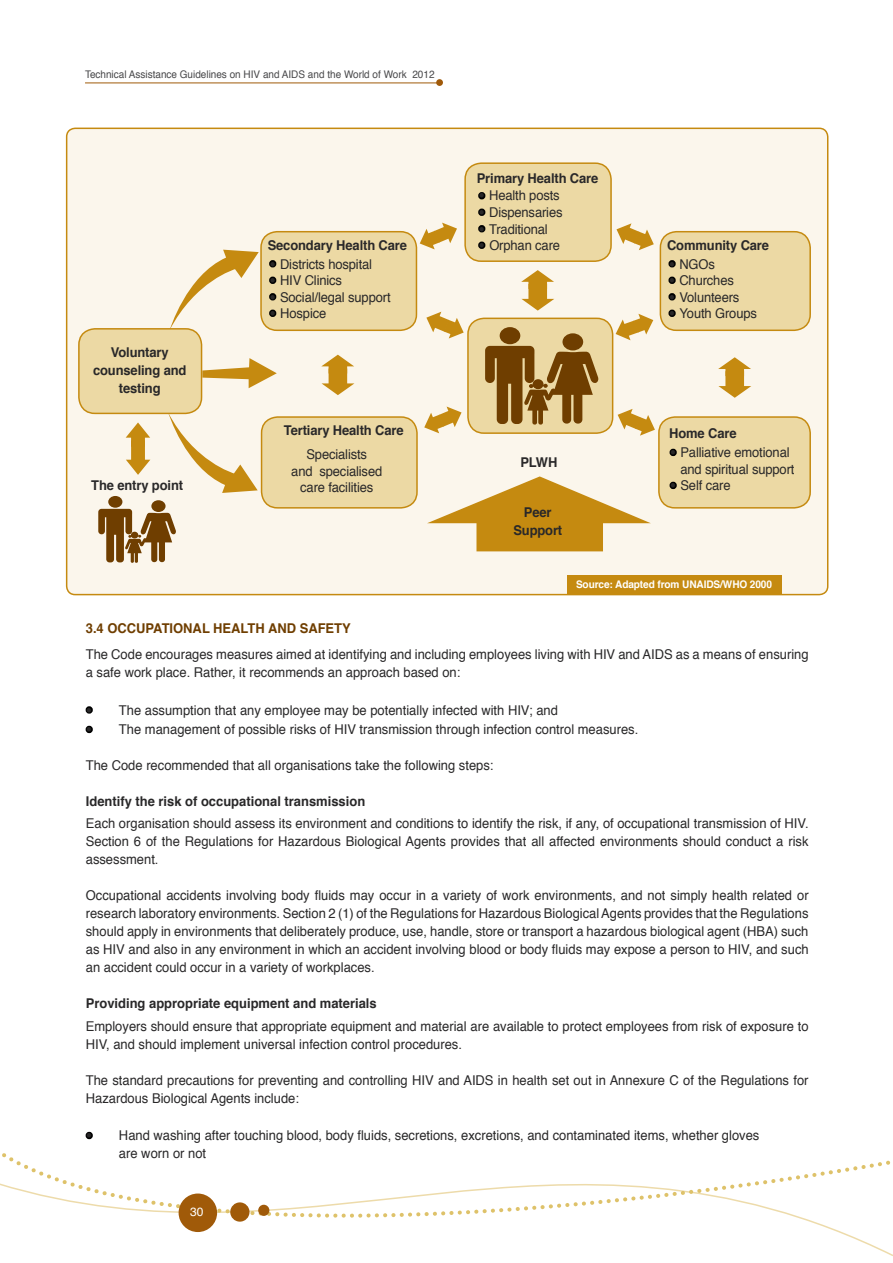
<style>
.page{position:relative;width:893px;height:1263px;background:#fff}
.page>*{position:absolute;margin:0;border:0;box-sizing:border-box;transform-origin:0 0}
.t1{font:13.5px/18px "Helvetica";color:#292829;scale:.96 1}
.t2{font:700 13.5px/18px "Helvetica";letter-spacing:-.01em;color:#292829;text-align:center;scale:.96 1}
.t3{font:700 13.5px "Helvetica";color:#6f3e00;scale:.96 1}
.t4{font:12px "Helvetica";color:#fff}
.t5{font:10.5px "Helvetica";color:#48484a;scale:.95 1}
.t6{font:700 10.5px "Helvetica";letter-spacing:-.01em;color:#fff;scale:.96 1}
.s1{font-family:"Arial";font-weight:900}
</style>
<div class="page">
<svg style="left:0;top:1153px;width:893px;height:103px"></svg>
<div style="left:230px;top:1202px;width:19px;height:20px;background:#a05a09;border-radius:50%"></div>
<div style="left:258px;top:1205px;width:11px;height:11px;background:#a05a09;border-radius:50%"></div>
<hr style="left:85px;top:83px;width:353px;height:1px;background:#a05a09">
<div style="left:436px;top:79px;width:7px;height:7px;background:#a05a09;border-radius:50%"></div>
<div style="left:179px;top:1193px;width:38px;height:39px;background:#a05a09;border-radius:50%"></div>
<div style="left:67px;top:128px;width:761px;height:467px;background:#fbf6ec;border-radius:9px"></div>
<div style="left:567px;top:575px;width:215px;height:20px;background:#c58a10"></div>
<div style="left:66px;top:128px;width:762px;height:467px;border:2px solid #c58a10;border-radius:9px"></div>
<svg style="left:85px;top:706px;width:8px;height:8px"></svg>
<svg style="left:85px;top:725px;width:8px;height:9px"></svg>
<svg style="left:85px;top:1131px;width:8px;height:9px"></svg>
<div style="left:261px;top:232px;width:155px;height:98px;background:#ecd9a4;border-radius:16px"></div>
<div style="left:260px;top:231px;width:157px;height:100px;border:2px solid #c58a10;border-radius:16px"></div>
<div style="left:660px;top:232px;width:150px;height:98px;background:#ecd9a4;border-radius:16px"></div>
<div style="left:660px;top:231px;width:151px;height:100px;border:2px solid #c58a10;border-radius:16px"></div>
<div style="left:468px;top:318px;width:145px;height:115px;background:#ecd9a4;border-radius:16px"></div>
<div style="left:467px;top:318px;width:146px;height:116px;border:2px solid #c58a10;border-radius:16px"></div>
<div style="left:465px;top:163px;width:146px;height:98px;background:#ecd9a4;border-radius:16px"></div>
<div style="left:464px;top:162px;width:148px;height:100px;border:2px solid #c58a10;border-radius:16px"></div>
<div style="left:262px;top:417px;width:155px;height:91px;background:#ecd9a4;border-radius:16px"></div>
<div style="left:261px;top:416px;width:157px;height:93px;border:2px solid #c58a10;border-radius:16px"></div>
<div style="left:659px;top:417px;width:151px;height:91px;background:#ecd9a4;border-radius:16px"></div>
<div style="left:658px;top:416px;width:153px;height:93px;border:2px solid #c58a10;border-radius:16px"></div>
<div style="left:500px;top:327px;width:20px;height:17px;background:#6f3e00;border-radius:50%"></div>
<div style="left:562px;top:333px;width:21px;height:17px;background:#6f3e00;border-radius:50%"></div>
<svg style="left:485px;top:346px;width:114px;height:79px"></svg>
<div style="left:108px;top:496px;width:14px;height:12px;background:#6f3e00;border-radius:50%"></div>
<div style="left:151px;top:500px;width:15px;height:12px;background:#6f3e00;border-radius:50%"></div>
<svg style="left:98px;top:509px;width:78px;height:54px"></svg>
<svg style="left:170px;top:250px;width:89px;height:80px"></svg>
<svg style="left:168px;top:412px;width:90px;height:81px"></svg>
<svg style="left:202px;top:358px;width:75px;height:30px"></svg>
<svg style="left:427px;top:476px;width:224px;height:75px"></svg>
<svg style="left:718px;top:357px;width:33px;height:41px"></svg>
<svg style="left:321px;top:355px;width:33px;height:40px"></svg>
<svg style="left:126px;top:422px;width:24px;height:53px"></svg>
<svg style="left:521px;top:270px;width:33px;height:41px"></svg>
<svg style="left:618px;top:409px;width:37px;height:27px"></svg>
<svg style="left:616px;top:223px;width:38px;height:27px"></svg>
<svg style="left:426px;top:312px;width:38px;height:26px"></svg>
<svg style="left:616px;top:314px;width:37px;height:26px"></svg>
<svg style="left:424px;top:406px;width:38px;height:27px"></svg>
<svg style="left:420px;top:223px;width:37px;height:26px"></svg>
<svg style="left:269px;top:260px;width:8px;height:57px"></svg>
<svg style="left:668px;top:260px;width:8px;height:57px"></svg>
<svg style="left:478px;top:192px;width:8px;height:57px"></svg>
<svg style="left:669px;top:448px;width:8px;height:9px"></svg>
<svg style="left:669px;top:481px;width:8px;height:9px"></svg>
<div style="left:79px;top:329px;width:123px;height:84px;background:#ecd9a4;border-radius:16px"></div>
<div style="left:78px;top:328px;width:124px;height:86px;border:2px solid #c58a10;border-radius:16px"></div>
<p class="t5" style="left:85px;top:66px;width:369px">Technical Assistance Guidelines on HIV and AIDS and the World of Work 2012</p>
<p class="t2" style="left:477px;top:169px;width:128px">Primary Health Care</p>
<p class="t1" style="left:479px;top:187px;width:86px"><span class="s1">•</span> Health posts</p>
<p class="t1" style="left:479px;top:204px;width:89px"><span class="s1">•</span> Dispensaries</p>
<p class="t1" style="left:479px;top:220px;width:74px"><span class="s1">•</span> Traditional</p>
<p class="t1" style="left:479px;top:237px;width:86px"><span class="s1">•</span> Orphan care</p>
<p class="t2" style="left:268px;top:236px;width:147px">Secondary Health Care</p>
<p class="t2" style="left:667px;top:236px;width:108px">Community Care</p>
<p class="t2" style="left:93px;top:344px;width:99px">Voluntary counseling and testing</p>
<p class="t2" style="left:91px;top:476px;width:97px">The entry point</p>
<p class="t1" style="left:269px;top:255px;width:108px"><span class="s1">•</span> Districts hospital</p>
<p class="t1" style="left:269px;top:272px;width:77px"><span class="s1">•</span> HIV Clinics</p>
<p class="t1" style="left:269px;top:288px;width:128px"><span class="s1">•</span> Social/legal support</p>
<p class="t1" style="left:269px;top:305px;width:61px"><span class="s1">•</span> Hospice</p>
<p class="t2" style="left:284px;top:422px;width:126px">Tertiary Health Care</p>
<p class="t1" style="left:291px;top:447px;width:96px;line-height:16.5px;text-align:center">Specialists<br>and specialised care facilities</p>
<p class="t1" style="left:669px;top:255px;width:50px"><span class="s1">•</span> NGOs</p>
<p class="t1" style="left:669px;top:272px;width:69px"><span class="s1">•</span> Churches</p>
<p class="t1" style="left:669px;top:288px;width:75px"><span class="s1">•</span> Volunteers</p>
<p class="t1" style="left:669px;top:305px;width:93px"><span class="s1">•</span> Youth Groups</p>
<p class="t2" style="left:520px;top:453px;width:40px">PLWH</p>
<p class="t2" style="left:513px;top:503px;width:52px">Peer<br>Support</p>
<p class="t2" style="left:669px;top:425px;width:72px">Home Care</p>
<p class="t1" style="left:680px;top:445px;width:120px;line-height:16.5px;text-indent:-10px"><span class="s1">•</span> Palliative emotional and spiritual support</p>
<p class="t1" style="left:670px;top:477px;width:65px"><span class="s1">•</span> Self care</p>
<p class="t6" style="left:576px;top:576px;width:206px">Source: Adapted from UNAIDS/WHO 2000</p>
<p class="t3" style="left:86px;top:617px;width:278px">3.4 OCCUPATIONAL HEALTH AND SAFETY</p>
<p class="t1" style="left:86px;top:646px;width:754px">The Code encourages measures aimed at identifying and including employees living with HIV and AIDS as a means of ensuring a safe work place. Rather, it recommends an approach based on:</p>
<p class="t1" style="left:86px;top:701px;width:493px"><span class="s1">•</span> The assumption that any employee may be potentially infected with HIV; and</p>
<p class="t1" style="left:86px;top:721px;width:577px"><span class="s1">•</span> The management of possible risks of HIV transmission through infection control measures.</p>
<p class="t1" style="left:86px;top:757px;width:426px">The Code recommended that all organisations take the following steps:</p>
<p class="t2" style="left:86px;top:793px;width:293px">Identify the risk of occupational transmission</p>
<p class="t1" style="left:86px;top:815px;width:754px;text-align:justify">Each organisation should assess its environment and conditions to identify the risk, if any, of occupational transmission of HIV.<br>Section 6 of the Regulations for Hazardous Biological Agents provides that all affected environments should conduct a risk assessment.</p>
<p class="t1" style="left:86px;top:887px;width:754px;text-align:justify">Occupational accidents involving body fluids may occur in a variety of work environments, and not simply health related or research laboratory environments. Section 2 (1) of the Regulations for Hazardous Biological Agents provides that the Regulations should apply in environments that deliberately produce, use, handle, store or transport a hazardous biological agent (HBA) such as HIV and also in any environment in which an accident involving blood or body fluids may expose a person to HIV, and such an accident could occur in a variety of workplaces.</p>
<p class="t2" style="left:86px;top:995px;width:305px">Providing appropriate equipment and materials</p>
<p class="t1" style="left:86px;top:1017px;width:754px">Employers should ensure that appropriate equipment and material are available to protect employees from risk of exposure to<br>HIV, and should implement universal infection control procedures.</p>
<p class="t1" style="left:86px;top:1071px;width:754px">The standard precautions for preventing and controlling HIV and AIDS in health set out in Annexure C of the Regulations for<br>Hazardous Biological Agents include:</p>
<p class="t1" style="left:119px;top:1127px;width:669px;text-indent:-33px"><span class="s1">•</span> Hand washing after touching blood, body fluids, secretions, excretions, and contaminated items, whether gloves are worn or not</p>
<p class="t4" style="left:190px;top:1202px;width:15px">30</p>
</div>
